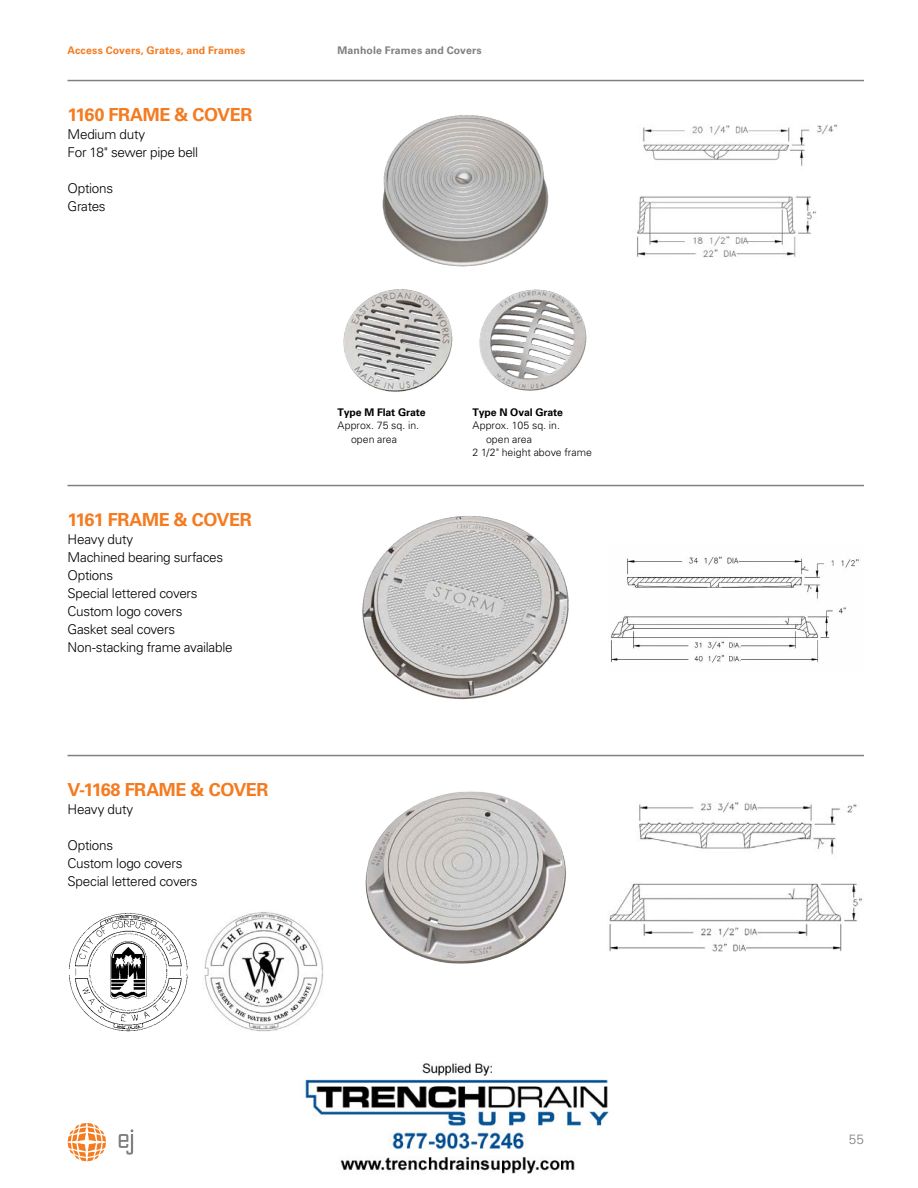
<style>
.page{position:relative;width:918px;height:1188px;background:#fff}
.page>*{position:absolute;margin:0;border:0;box-sizing:border-box;transform-origin:0 0}
.t1{font:700 18px "Univers LT Pro 65";letter-spacing:-.025em;color:#f47b20}
.t2{font:300 13.5px/18px "Univers LT Pro 45";letter-spacing:-.02em;color:#000}
.t3{font:300 13.5px "Univers LT Pro 45";color:#807f83}
.t4{font:300 10.5px/13.5px "Univers LT Pro 45";letter-spacing:.005em;color:#000}
.t5{font:700 10.5px "Univers LT Pro 65";letter-spacing:.015em;color:#f47b20}
.t6{font:700 10.5px "Univers LT Pro 65";letter-spacing:-.01em;color:#000}
.t7{font:700 10.5px "Univers LT Pro 65";letter-spacing:.015em;color:#807f83}
</style>
<div class="page">
<hr style="left:68px;top:80px;width:796px;height:1px;background:#807f83">
<hr style="left:68px;top:485px;width:796px;height:1px;background:#807f83">
<hr style="left:68px;top:755px;width:796px;height:1px;background:#807f83">
<svg style="left:119px;top:1129px;width:14px;height:26px"></svg>
<svg style="left:68px;top:1123px;width:38px;height:38px"></svg>
<img style="left:636px;top:124px;width:202px;height:134px">
<img style="left:382px;top:115px;width:167px;height:152px">
<img style="left:343px;top:289px;width:110px;height:103px">
<img style="left:479px;top:289px;width:108px;height:102px">
<img style="left:611px;top:556px;width:248px;height:107px">
<img style="left:362px;top:516px;width:207px;height:184px">
<img style="left:609px;top:802px;width:253px;height:150px">
<img style="left:68px;top:913px;width:120px;height:119px">
<img style="left:365px;top:791px;width:201px;height:173px">
<img style="left:204px;top:912px;width:120px;height:120px">
<img style="left:305px;top:1063px;width:304px;height:111px">
<p class="t5" style="left:68px;top:44px;width:179px">Access Covers, Grates, and Frames</p>
<h1 class="t1" style="left:68px;top:104px;width:186px">1160 FRAME &amp; COVER</h1>
<p class="t2" style="left:68px;top:125px;width:132px">Medium duty<br>For 18" sewer pipe bell</p>
<p class="t2" style="left:68px;top:179px;width:47px">Options<br>Grates</p>
<p class="t7" style="left:338px;top:44px;width:146px">Manhole Frames and Covers</p>
<h1 class="t1" style="left:68px;top:509px;width:186px">1161 FRAME &amp; COVER</h1>
<p class="t2" style="left:68px;top:530px;width:167px">Heavy duty<br>Machined bearing surfaces<br>Options<br>Special lettered covers<br>Custom logo covers<br>Gasket seal covers<br>Non-stacking frame available</p>
<h1 class="t1" style="left:68px;top:779px;width:203px">V-1168 FRAME &amp; COVER</h1>
<p class="t2" style="left:68px;top:800px;width:67px">Heavy duty</p>
<p class="t2" style="left:68px;top:836px;width:132px">Options<br>Custom logo covers<br>Special lettered covers</p>
<p class="t6" style="left:338px;top:406px;width:90px">Type M Flat Grate</p>
<p class="t4" style="left:351px;top:419px;width:70px;text-indent:-14px">Approx. 75 sq. in. open area</p>
<p class="t6" style="left:472px;top:406px;width:92px">Type N Oval Grate</p>
<p class="t4" style="left:472px;top:419px;width:89px">Approx. 105 sq. in.</p>
<p class="t4" style="left:486px;top:432px;width:48px">open area</p>
<p class="t4" style="left:472px;top:446px;width:121px">2 1/2" height above frame</p>
<p class="t3" style="left:849px;top:1131px;width:17px">55</p>
</div>
